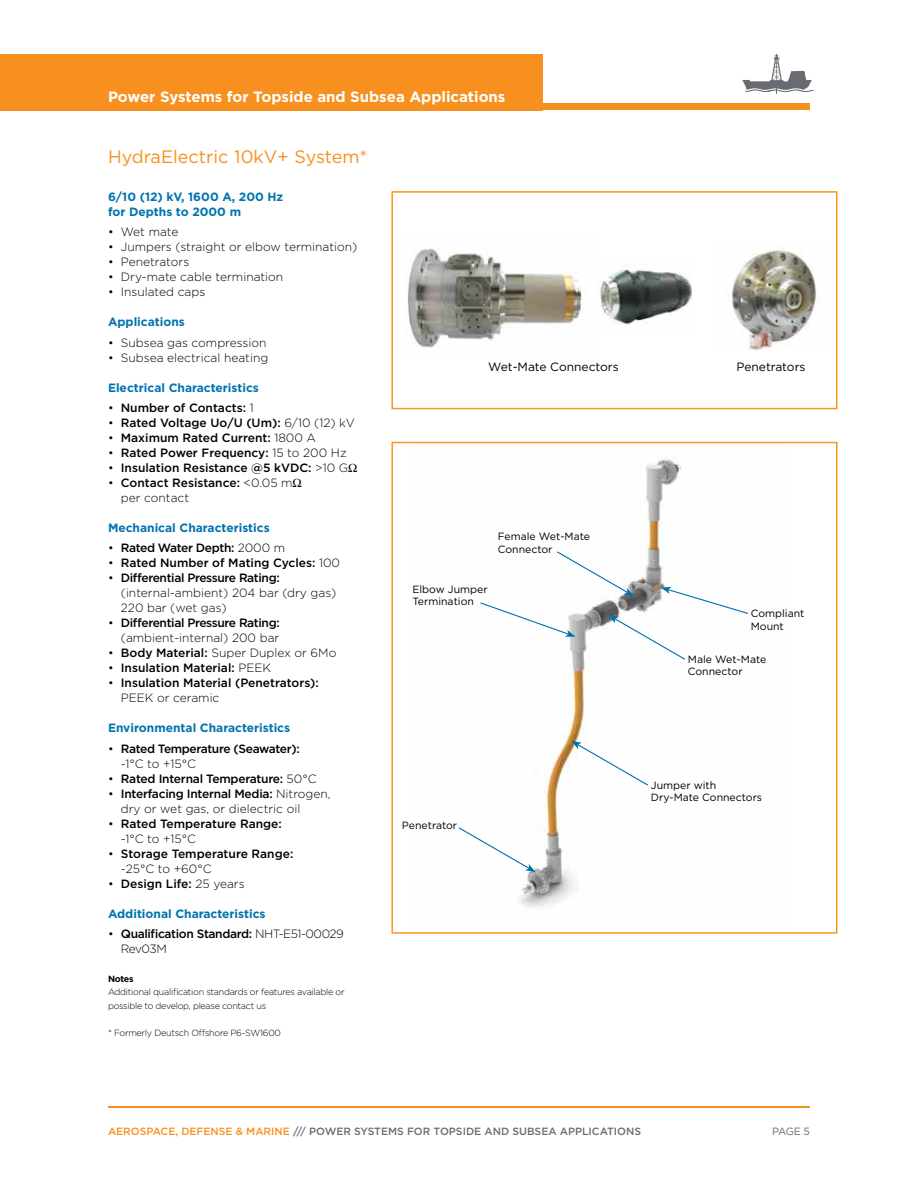
<style>
.page{position:relative;width:918px;height:1188px;background:#fff}
.page>*{position:absolute;margin:0;border:0;box-sizing:border-box;transform-origin:0 0}
.t1{font:18px "Gotham";color:#f7901e}
.t2{font:700 15px "Gotham";color:#fff}
.t3{font:500 12px/15px "Gotham";color:#000}
.t4{font:300 12px/15px "Gotham";color:#000}
.t5{font:500 12px/15px "Gotham";letter-spacing:-.03em;color:#000}
.t6{font:700 12px/15px "Gotham";color:#0073ae}
.t7{font:500 12px "Gotham";letter-spacing:-.02em;color:#000}
.t8{font:12px "Gotham";color:#000}
.t9{font:10.5px/12.6px "Gotham";color:#000}
.t10{font:500 10.5px "Gotham";color:#696b73}
.t11{font:10.5px "Gotham";color:#696b73}
.t12{font:300 9px/13.5px "Gotham";letter-spacing:-.03em;color:#000}
.t13{font:700 9px "Gotham";letter-spacing:-.03em;color:#000}
.s1{font-weight:300}
.s2{font-weight:500}
.s3{color:#f7901e}
</style>
<div class="page">
<hr style="left:108px;top:1106px;width:702px;height:2px;background:#f7901e">
<div style="left:0;top:54px;width:542px;height:56px;background:#f7901e"></div>
<div style="left:0;top:104px;width:810px;height:6px;background:#f7901e"></div>
<svg style="left:742px;top:54px;width:72px;height:40px"></svg>
<img style="left:519px;top:456px;width:163px;height:451px">
<div style="left:391px;top:442px;width:447px;height:492px;border:2px solid #f8971d"></div>
<img style="left:407px;top:249px;width:176px;height:99px">
<div style="left:391px;top:191px;width:447px;height:218px;border:2px solid #f8971d"></div>
<img style="left:599px;top:265px;width:93px;height:60px">
<img style="left:731px;top:250px;width:88px;height:101px">
<svg style="left:480px;top:550px;width:268px;height:111px"></svg>
<svg style="left:571px;top:741px;width:78px;height:46px"></svg>
<svg style="left:458px;top:826px;width:78px;height:46px"></svg>
<p class="t2" style="left:108px;top:87px;width:399px">Power Systems for Topside and Subsea Applications</p>
<h1 class="t1" style="left:108px;top:145px;width:261px">HydraElectric 10kV+ System*</h1>
<p class="t6" style="left:108px;top:189px;width:177px">6/10 (12) kV, 1600 A, 200 Hz for Depths to 2000 m</p>
<p class="t4" style="left:108px;top:224px;width:72px">• Wet mate</p>
<p class="t4" style="left:108px;top:239px;width:251px">• Jumpers (straight or elbow termination)</p>
<p class="t4" style="left:108px;top:254px;width:83px">• Penetrators</p>
<p class="t4" style="left:108px;top:269px;width:177px">• Dry-mate cable termination</p>
<p class="t4" style="left:108px;top:284px;width:99px">• Insulated caps</p>
<p class="t6" style="left:108px;top:314px;width:78px">Applications</p>
<p class="t4" style="left:108px;top:334px;width:160px">• Subsea gas compression</p>
<p class="t4" style="left:108px;top:349px;width:162px">• Subsea electrical heating</p>
<p class="t6" style="left:108px;top:380px;width:152px">Electrical Characteristics</p>
<p class="t3" style="left:108px;top:400px;width:147px"><span class="s1">•</span> Number of Contacts: <span class="s1">1</span></p>
<p class="t3" style="left:108px;top:415px;width:248px"><span class="s1">•</span> Rated Voltage Uo/U (Um): <span class="s1">6/10 (12) kV</span></p>
<p class="t3" style="left:108px;top:430px;width:210px"><span class="s1">•</span> Maximum Rated Current: <span class="s1">1800 A</span></p>
<p class="t3" style="left:108px;top:445px;width:240px"><span class="s1">•</span> Rated Power Frequency: <span class="s1">15 to 200 Hz</span></p>
<p class="t3" style="left:108px;top:460px;width:242px"><span class="s1">•</span> Insulation Resistance @5 kVDC: <span class="s1">&gt;10 G</span></p>
<p class="t3" style="left:121px;top:475px;width:173px;text-indent:-13px"><span class="s1">•</span> Contact Resistance: <span class="s1">&lt;0.05 m per contact</span></p>
<p class="t6" style="left:108px;top:520px;width:163px">Mechanical Characteristics</p>
<p class="t5" style="left:108px;top:540px;width:179px"><span class="s1">•</span> Rated Water Depth: <span class="s1">2000 m</span></p>
<p class="t3" style="left:108px;top:555px;width:234px"><span class="s1">•</span> Rated Number of Mating Cycles: <span class="s1">100</span></p>
<p class="t4" style="left:121px;top:570px;width:217px;text-indent:-13px">• <span class="s2">Differential Pressure Rating: </span>(internal-ambient) 204 bar (dry gas)<br>220 bar (wet gas)</p>
<p class="t5" style="left:108px;top:615px;width:173px;text-align:right"><span class="s1">•</span> Differential Pressure Rating: <span class="s1">(ambient-internal) 200 bar</span></p>
<p class="t4" style="left:108px;top:645px;width:230px">• <span class="s2">Body Material:</span> Super Duplex or 6Mo</p>
<p class="t3" style="left:108px;top:660px;width:165px"><span class="s1">•</span> Insulation Material: <span class="s1">PEEK</span></p>
<p class="t3" style="left:121px;top:675px;width:199px;text-indent:-13px"><span class="s1">•</span> Insulation Material (Penetrators):<br><span class="s1">PEEK or ceramic</span></p>
<p class="t6" style="left:108px;top:721px;width:184px">Environmental Characteristics</p>
<p class="t5" style="left:121px;top:741px;width:181px;text-indent:-13px"><span class="s1">•</span> Rated Temperature (Seawater): <span class="s1">-1°C to +15°C</span></p>
<p class="t7" style="left:108px;top:771px;width:210px"><span class="s1">•</span> Rated Internal Temperature: <span class="s1">50°C</span></p>
<p class="t4" style="left:121px;top:786px;width:211px;text-indent:-13px">• <span class="s2">Interfacing Internal Media:</span> Nitrogen, dry or wet gas, or dielectric oil</p>
<p class="t3" style="left:121px;top:816px;width:163px;text-indent:-13px"><span class="s1">•</span> Rated Temperature Range: <span class="s1">-1°C to +15°C</span></p>
<p class="t3" style="left:121px;top:846px;width:174px;text-indent:-13px"><span class="s1">•</span> Storage Temperature Range: <span class="s1">-25°C to +60°C</span></p>
<p class="t3" style="left:108px;top:876px;width:138px"><span class="s1">•</span> Design Life: <span class="s1">25 years</span></p>
<p class="t6" style="left:108px;top:906px;width:159px">Additional Characteristics</p>
<p class="t5" style="left:121px;top:926px;width:225px;text-indent:-13px"><span class="s1">•</span> Qualification Standard: <span class="s1">NHT-E51-00029<br>Rev03M</span></p>
<p class="t13" style="left:108px;top:973px;width:27px">Notes</p>
<p class="t12" style="left:108px;top:985px;width:238px">Additional qualification standards or features available or possible to develop, please contact us</p>
<p class="t12" style="left:108px;top:1025px;width:174px">* Formerly Deutsch Offshore P6-SW1600</p>
<p class="t8" style="left:488px;top:359px;width:132px">Wet-Mate Connectors</p>
<p class="t8" style="left:736px;top:359px;width:71px">Penetrators</p>
<p class="t9" style="left:498px;top:530px;width:94px">Female Wet-Mate<br>Connector</p>
<p class="t9" style="left:413px;top:582px;width:77px">Elbow Jumper<br>Termination</p>
<p class="t9" style="left:402px;top:819px;width:57px">Penetrator</p>
<p class="t9" style="left:751px;top:607px;width:55px">Compliant<br>Mount</p>
<p class="t9" style="left:688px;top:653px;width:80px">Male Wet-Mate<br>Connector</p>
<p class="t9" style="left:651px;top:779px;width:113px">Jumper with<br>Dry-Mate Connectors</p>
<p class="t10" style="left:108px;top:1124px;width:535px"><span class="s3">AEROSPACE, DEFENSE &amp; MARINE</span> /// POWER SYSTEMS FOR TOPSIDE AND SUBSEA APPLICATIONS</p>
<p class="t11" style="left:772px;top:1125px;width:39px">PAGE 5</p>
</div>
